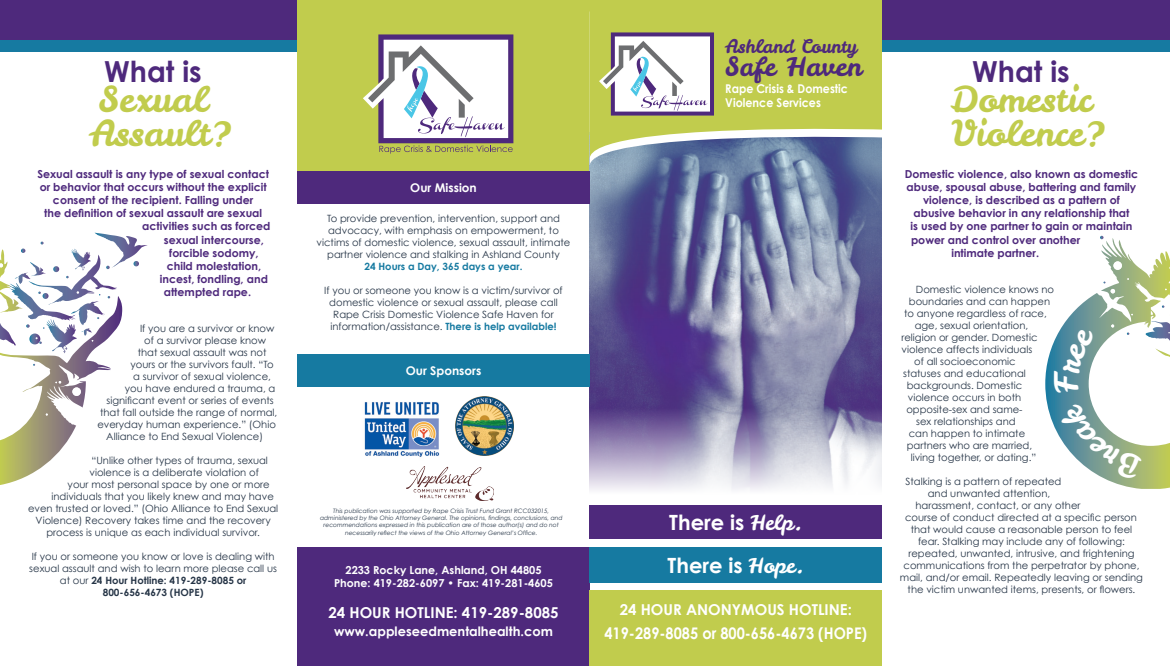
<style>
.page{position:relative;width:1170px;height:666px;background:#fff}
.page>*{position:absolute;margin:0;border:0;box-sizing:border-box;transform-origin:0 0}
.t1{font:35.4px "Leckerli One";color:#c1cc4d}
.t2{font:32px "Leckerli One";color:#fff}
.t3{font:700 29px "Century Gothic";color:#4e297c}
.t4{font:26.4px "Leckerli One";color:#4e297c;scale:.96 1}
.t5{font:700 21px "Century Gothic";color:#fff}
.t6{font:18.7px "Leckerli One";color:#4e297c}
.t7{font:700 16px "Century Gothic";color:#fff;scale:.91 1}
.t8{font:700 15px "Century Gothic";color:#fff}
.t9{font:700 13px "Century Gothic";color:#fff}
.t10{font:700 12.1px/14.7px "Century Gothic";color:#fff;scale:.92 1}
.t11{font:700 12px "Century Gothic";color:#fff}
.t12{font:700 11px "Century Gothic";color:#4e297c}
.t13{font:700 11px "Century Gothic";color:#fff}
.t14{font:10px/12px "Century Gothic";color:#263547;text-align:center}
.t15{font:italic 6px/7.2px "Century Gothic";color:#263547;text-align:center}
.s1{font-weight:700}
.s2{font-weight:700;color:#167aa1}
.s3{font-family:"Leckerli One";font-weight:400}
</style>
<div class="page">
<div style="left:0;top:0;width:1170px;height:40px;background:#4e297c"></div>
<div style="left:0;top:40px;width:1170px;height:11px;background:#167aa1"></div>
<div style="left:297px;top:0;width:293px;height:171px;background:#c1cc4d"></div>
<div style="left:297px;top:548px;width:293px;height:118px;background:#4e297c"></div>
<img style="left:590px;top:366px;width:292px;height:16px">
<svg style="left:590px;top:166px;width:292px;height:200px;background:#7275a1"></svg>
<svg style="left:590px;top:159px;width:292px;height:7px;background:#6f84a7"></svg>
<svg style="left:590px;top:0;width:292px;height:159px;background:#b6c263"></svg>
<div style="left:590px;top:505px;width:292px;height:34px;background:#4e297c"></div>
<div style="left:297px;top:171px;width:293px;height:33px;background:#4e297c"></div>
<div style="left:297px;top:354px;width:293px;height:32px;background:#167aa1"></div>
<div style="left:590px;top:548px;width:292px;height:35px;background:#167aa1"></div>
<div style="left:590px;top:590px;width:292px;height:76px;background:#c1cc4d"></div>
<svg style="left:590px;top:382px;width:292px;height:108px;background:#a39cbd"></svg>
<svg style="left:599px;top:32px;width:115px;height:84px"></svg>
<svg style="left:363px;top:34px;width:150px;height:120px;background:#cac9c2"></svg>
<img style="left:364px;top:402px;width:76px;height:55px">
<img style="left:406px;top:467px;width:88px;height:33px">
<img style="left:456px;top:397px;width:58px;height:58px">
<svg style="left:0;top:233px;width:147px;height:121px"></svg>
<svg style="left:1045px;top:236px;width:125px;height:253px"></svg>
<p class="t3" style="left:104px;top:54px;width:99px">What is</p>
<p class="t1" style="left:99px;top:76px;width:110px">Sexual</p>
<p class="t1" style="left:89px;top:110px;width:143px">Assault?</p>
<p class="t12" style="left:37px;top:167px;width:233px">Sexual assault is any type of sexual contact</p>
<p class="t12" style="left:40px;top:180px;width:229px">or behavior that occurs without the explicit</p>
<p class="t12" style="left:53px;top:193px;width:202px">consent of the recipient. Falling under</p>
<p class="t12" style="left:44px;top:206px;width:220px">the definition of sexual assault are sexual</p>
<p class="t12" style="left:142px;top:220px;width:130px">activities such as forced</p>
<p class="t12" style="left:164px;top:233px;width:101px">sexual intercourse,</p>
<p class="t12" style="left:169px;top:246px;width:91px">forcible sodomy,</p>
<p class="t12" style="left:167px;top:259px;width:96px">child molestation,</p>
<p class="t12" style="left:160px;top:272px;width:110px">incest, fondling, and</p>
<p class="t12" style="left:164px;top:286px;width:89px">attempted rape.</p>
<p class="t14" style="left:140px;top:323px;width:136px">If you are a survivor or know</p>
<p class="t14" style="left:144px;top:335px;width:123px">of a survivor please know</p>
<p class="t14" style="left:138px;top:347px;width:130px">that sexual assault was not</p>
<p class="t14" style="left:131px;top:359px;width:145px">yours or the survivors fault. “To</p>
<p class="t14" style="left:133px;top:371px;width:139px">a survivor of sexual violence,</p>
<p class="t14" style="left:125px;top:383px;width:152px">you have endured a trauma, a</p>
<p class="t14" style="left:107px;top:395px;width:169px">significant event or series of events</p>
<p class="t14" style="left:100px;top:407px;width:179px">that fall outside the range of normal,</p>
<p class="t14" style="left:97px;top:419px;width:180px">everyday human experience.” (Ohio</p>
<p class="t14" style="left:106px;top:431px;width:158px">Alliance to End Sexual Violence)</p>
<p class="t14" style="left:91px;top:455px;width:178px">“Unlike other types of trauma, sexual</p>
<p class="t14" style="left:90px;top:467px;width:171px">violence is a deliberate violation of</p>
<p class="t14" style="left:68px;top:479px;width:204px">your most personal space by one or more</p>
<p class="t14" style="left:52px;top:491px;width:224px">individuals that you likely knew and may have</p>
<p class="t14" style="left:28px;top:503px;width:252px">even trusted or loved.” (Ohio Alliance to End Sexual</p>
<p class="t14" style="left:36px;top:515px;width:237px">Violence) Recovery takes time and the recovery</p>
<p class="t14" style="left:46px;top:527px;width:215px">process is unique as each individual survivor.</p>
<p class="t14" style="left:29px;top:551px;width:249px">If you or someone you know or love is dealing with sexual assault and wish to learn more please call us at our <span class="s1">24 Hour Hotline: 419-289-8085 or 800-656-4673 (HOPE)</span></p>
<p class="t11" style="left:410px;top:180px;width:68px">Our Mission</p>
<p class="t14" style="left:317px;top:212px;width:255px">To provide prevention, intervention, support and advocacy, with emphasis on empowerment, to victims of domestic violence, sexual assault, intimate partner violence and stalking in Ashland County<br><span class="s2">24 Hours a Day, 365 days a year.</span></p>
<p class="t14" style="left:324px;top:284px;width:240px">If you or someone you know is a victim/survivor of domestic violence or sexual assault, please call Rape Crisis Domestic Violence Safe Haven for information/assistance. <span class="s2">There is help available!</span></p>
<p class="t11" style="left:406px;top:363px;width:77px">Our Sponsors</p>
<p class="t15" style="left:320px;top:507px;width:244px">This publication was supported by Rape Crisis Trust Fund Grant RCC032015, administered by the Ohio Attorney General. The opinions, findings, conclusions, and recommendations expressed in this publication are of those author(s) and do not necessarily reflect the views of the Ohio Attorney General’s Office.</p>
<p class="t13" style="left:346px;top:563px;width:198px">2233 Rocky Lane, Ashland, OH 44805</p>
<p class="t13" style="left:334px;top:576px;width:220px">Phone: 419-282-6097 • Fax: 419-281-4605</p>
<p class="t8" style="left:328px;top:604px;width:232px">24 HOUR HOTLINE: 419-289-8085</p>
<p class="t9" style="left:334px;top:623px;width:220px">www.appleseedmentalhealth.com</p>
<p class="t6" style="left:725px;top:33px;width:133px">Ashland County</p>
<p class="t4" style="left:725px;top:49px;width:144px">Safe Haven</p>
<p class="t10" style="left:725px;top:81px;width:135px">Rape Crisis &amp; Domestic<br>Violence Services</p>
<p class="t5" style="left:669px;top:509px;width:135px">There is <span class="s3">Help.</span></p>
<p class="t5" style="left:668px;top:552px;width:138px">There is <span class="s3">Hope.</span></p>
<p class="t8" style="left:620px;top:600px;width:234px">24 HOUR ANONYMOUS HOTLINE:</p>
<p class="t7" style="left:605px;top:623px;width:290px">419-289-8085 or 800-656-4673 (HOPE)</p>
<p class="t3" style="left:972px;top:54px;width:99px">What is</p>
<p class="t1" style="left:950px;top:76px;width:143px">Domestic</p>
<p class="t1" style="left:952px;top:110px;width:154px">Violence?</p>
<p class="t12" style="left:905px;top:167px;width:235px">Domestic violence, also known as domestic</p>
<p class="t12" style="left:907px;top:180px;width:231px">abuse, spousal abuse, battering and family</p>
<p class="t12" style="left:923px;top:193px;width:198px">violence, is described as a pattern of</p>
<p class="t12" style="left:913px;top:206px;width:218px">abusive behavior in any relationship that</p>
<p class="t12" style="left:911px;top:220px;width:223px">is used by one partner to gain or maintain</p>
<p class="t12" style="left:911px;top:233px;width:171px">power and control over another</p>
<p class="t12" style="left:951px;top:246px;width:89px">intimate partner.</p>
<p class="t14" style="left:916px;top:283px;width:140px">Domestic violence knows no</p>
<p class="t14" style="left:909px;top:295px;width:143px">boundaries and can happen</p>
<p class="t14" style="left:904px;top:307px;width:144px">to anyone regardless of race,</p>
<p class="t14" style="left:915px;top:319px;width:115px">age, sexual orientation,</p>
<p class="t14" style="left:901px;top:331px;width:138px">religion or gender. Domestic</p>
<p class="t14" style="left:902px;top:343px;width:132px">violence affects individuals</p>
<p class="t14" style="left:914px;top:355px;width:103px">of all socioeconomic</p>
<p class="t14" style="left:903px;top:367px;width:124px">statuses and educational</p>
<p class="t14" style="left:907px;top:379px;width:117px">backgrounds. Domestic</p>
<p class="t14" style="left:908px;top:391px;width:115px">violence occurs in both</p>
<p class="t14" style="left:906px;top:403px;width:118px">opposite-sex and same-</p>
<p class="t14" style="left:916px;top:415px;width:101px">sex relationships and</p>
<p class="t14" style="left:909px;top:427px;width:118px">can happen to intimate</p>
<p class="t14" style="left:907px;top:439px;width:127px">partners who are married,</p>
<p class="t14" style="left:911px;top:451px;width:127px">living together, or dating.”</p>
<p class="t14" style="left:906px;top:475px;width:157px">Stalking is a pattern of repeated</p>
<p class="t14" style="left:928px;top:487px;width:124px">and unwanted attention,</p>
<p class="t14" style="left:915px;top:499px;width:167px">harassment, contact, or any other</p>
<p class="t14" style="left:905px;top:511px;width:233px">course of conduct directed at a specific person</p>
<p class="t14" style="left:911px;top:523px;width:223px">that would cause a reasonable person to feel</p>
<p class="t14" style="left:918px;top:535px;width:208px">fear. Stalking may include any of following:</p>
<p class="t14" style="left:909px;top:547px;width:227px">repeated, unwanted, intrusive, and frightening</p>
<p class="t14" style="left:904px;top:559px;width:237px">communications from the perpetrator by phone,</p>
<p class="t14" style="left:900px;top:571px;width:245px">mail, and/or email. Repeatedly leaving or sending</p>
<p class="t14" style="left:908px;top:583px;width:229px">the victim unwanted items, presents, or flowers.</p>
<p class="t2" style="left:1045px;top:393px;width:24px;rotate:-90deg">F</p>
</div>
